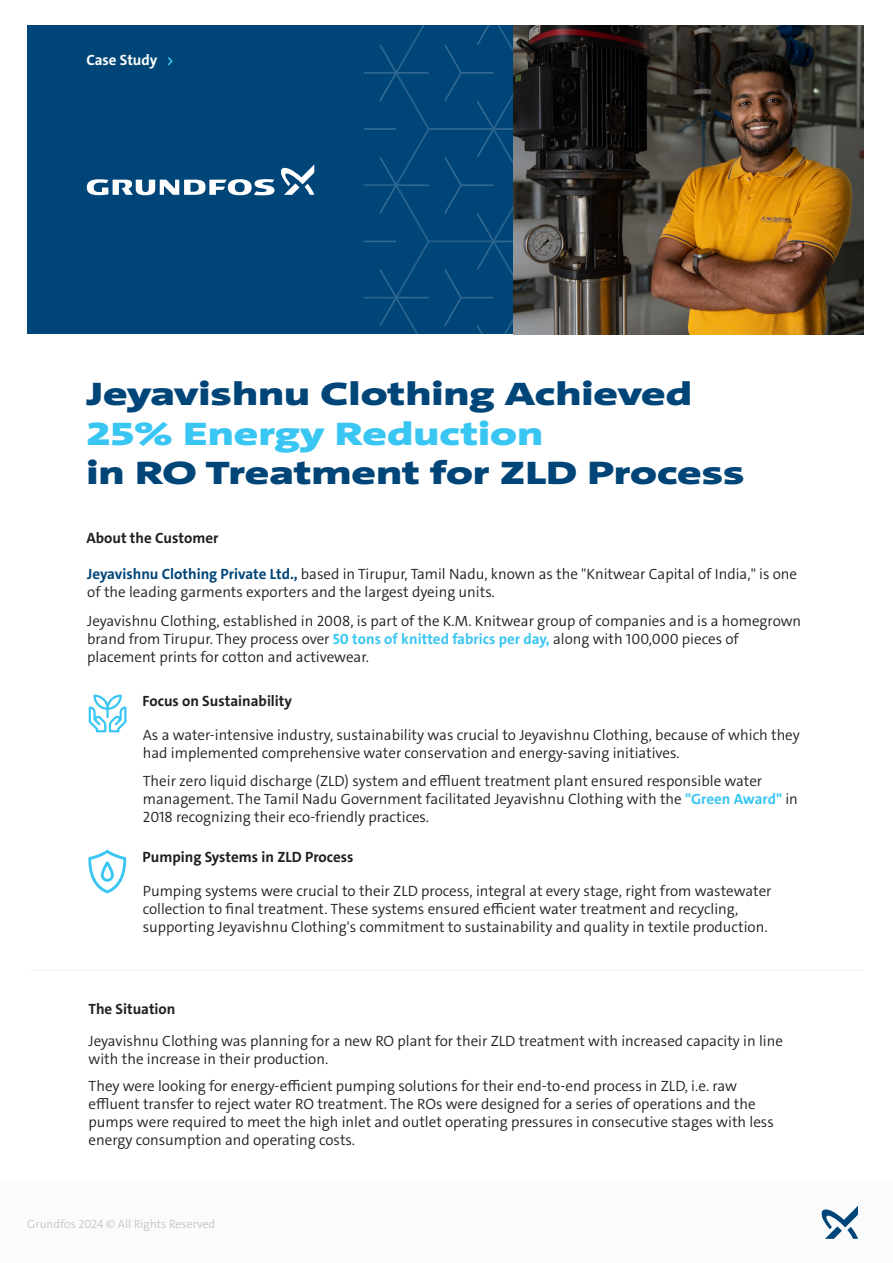
<style>
.page{position:relative;width:893px;height:1263px;background:#fff}
.page>*{position:absolute;margin:0;border:0;box-sizing:border-box;transform-origin:0 0}
.t1{font:900 33px "Grundfos The Sans Extd";color:#004578}
.t2{font:900 33px "Grundfos The Sans Extd";color:#3ac6f3}
.t3{font:300 15px/18px "Grundfos The Sans";color:#231f20}
.t4{font:700 15px "Grundfos The Sans";color:#231f20}
.t5{font:700 15px "Grundfos The Sans";color:#fff}
.t6{font:300 12px "Grundfos The Sans";color:#bcbdc0}
.s1{font-weight:700;color:#004578}
.s2{font-weight:700;color:#3ac6f3}
</style>
<div class="page">
<div style="left:27px;top:26px;width:837px;height:308px;background:#004578"></div>
<svg style="left:87px;top:179px;width:187px;height:16px"></svg>
<svg style="left:280px;top:165px;width:34px;height:30px"></svg>
<svg style="left:364px;top:26px;width:150px;height:308px"></svg>
<img style="left:514px;top:26px;width:350px;height:308px">
<svg style="left:167px;top:57px;width:6px;height:9px"></svg>
<div style="left:0;top:1180px;width:893px;height:83px;background:#fafbfb"></div>
<svg style="left:821px;top:1206px;width:37px;height:33px"></svg>
<hr style="left:28px;top:970px;width:836px;height:1px;background:#f2f3f4">
<svg style="left:89px;top:695px;width:38px;height:37px"></svg>
<svg style="left:88px;top:850px;width:39px;height:43px"></svg>
<p class="t5" style="left:86px;top:50px;width:72px">Case Study</p>
<h1 class="t1" style="left:86px;top:373px;width:607px">Jeyavishnu Clothing Achieved</h1>
<h1 class="t2" style="left:86px;top:412px;width:458px">25% Energy Reduction</h1>
<h1 class="t1" style="left:86px;top:452px;width:660px">in RO Treatment for ZLD Process</h1>
<p class="t4" style="left:86px;top:529px;width:133px">About the Customer</p>
<p class="t3" style="left:87px;top:565px;width:711px"><span class="s1">Jeyavishnu Clothing Private Ltd.,</span> based in Tirupur, Tamil Nadu, known as the "Knitwear Capital of India," is one of the leading garments exporters and the largest dyeing units.</p>
<p class="t3" style="left:87px;top:612px;width:715px">Jeyavishnu Clothing, established in 2008, is part of the K.M. Knitwear group of companies and is a homegrown brand from Tirupur. They process over <span class="s2">50 tons of knitted fabrics per day,</span> along with 100,000 pieces of placement prints for cotton and activewear.</p>
<p class="t4" style="left:143px;top:691px;width:151px">Focus on Sustainability</p>
<p class="t3" style="left:143px;top:726px;width:658px">As a water-intensive industry, sustainability was crucial to Jeyavishnu Clothing, because of which they had implemented comprehensive water conservation and energy-saving initiatives.</p>
<p class="t3" style="left:143px;top:772px;width:657px">Their zero liquid discharge (ZLD) system and effluent treatment plant ensured responsible water management. The Tamil Nadu Government facilitated Jeyavishnu Clothing with the <span class="s2">"Green Award"</span> in<br>2018 recognizing their eco-friendly practices.</p>
<p class="t4" style="left:143px;top:847px;width:212px">Pumping Systems in ZLD Process</p>
<p class="t3" style="left:143px;top:882px;width:630px">Pumping systems were crucial to their ZLD process, integral at every stage, right from wastewater collection to final treatment. These systems ensured efficient water treatment and recycling, supporting Jeyavishnu Clothing's commitment to sustainability and quality in textile production.</p>
<p class="t4" style="left:88px;top:999px;width:89px">The Situation</p>
<p class="t3" style="left:89px;top:1032px;width:696px">Jeyavishnu Clothing was planning for a new RO plant for their ZLD treatment with increased capacity in line with the increase in their production.</p>
<p class="t3" style="left:89px;top:1077px;width:687px">They were looking for energy-efficient pumping solutions for their end-to-end process in ZLD, i.e. raw effluent transfer to reject water RO treatment. The ROs were designed for a series of operations and the pumps were required to meet the high inlet and outlet operating pressures in consecutive stages with less energy consumption and operating costs.</p>
<p class="t6" style="left:27px;top:1216px;width:190px">Grundfos 2024 © All Rights Reserved</p>
</div>
